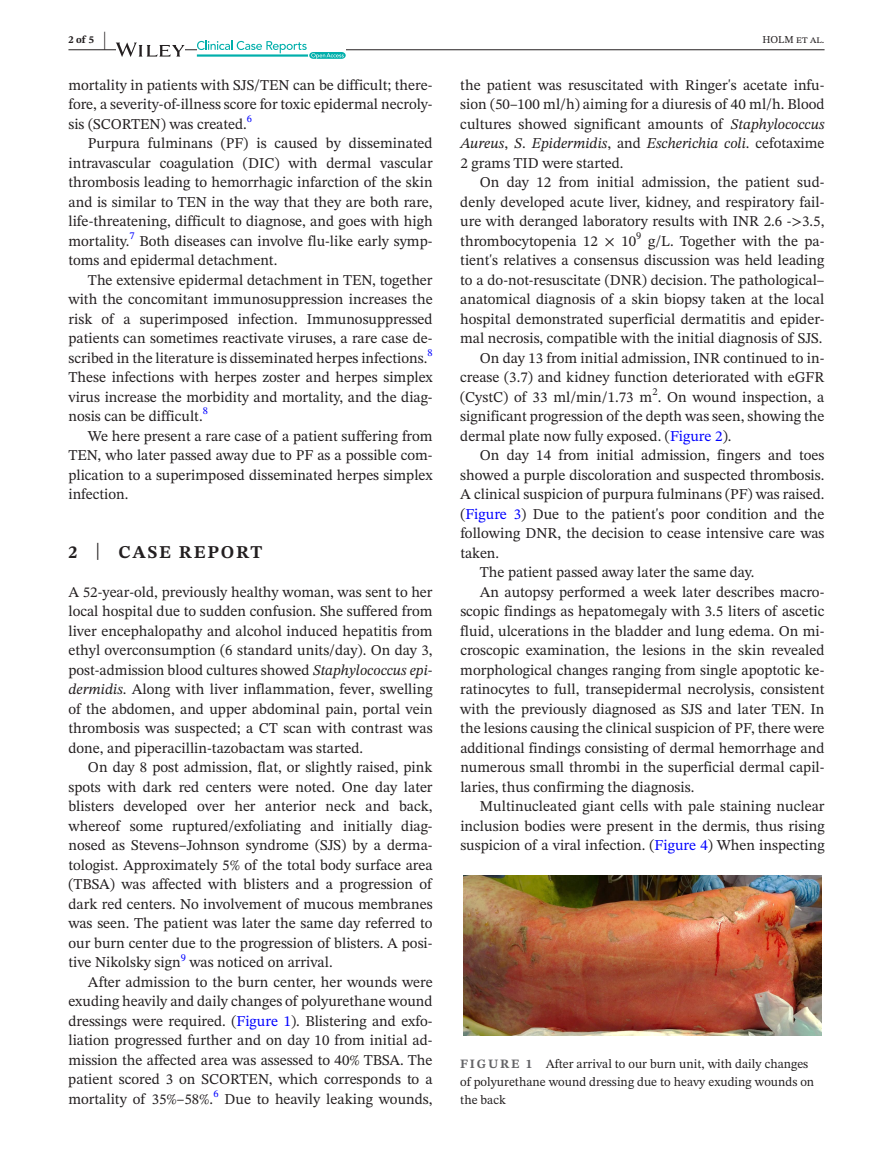
<style>
.page{position:relative;width:893px;height:1174px;background:#fff}
.page>*{position:absolute;margin:0;border:0;box-sizing:border-box;transform-origin:0 0}
.t1{font:700 18px "STIX Two Text";letter-spacing:.1em;color:#231f20}
.t2{font:15px/19.5px "STIX Two Text";color:#231f20;text-align:justify}
.t3{font:12.75px/18px "STIX Two Text";color:#231f20}
.t4{font:10.5px "STIX Two Text";color:#231f20}
.t5{font:700 10.5px "STIX Two Text";color:#231f20}
.t6{font:10.5px "STIX Two Text";color:#00f}
.s1{font-size:21px}
.s2{font-style:italic}
.s3{color:#00f}
.s4{font-weight:400;font-size:23.7px}
.s5{font-weight:700;color:#636366}
</style>
<div class="page">
<hr style="left:68px;top:49px;width:756px;height:1px;background:#231f20">
<svg style="left:116px;top:43px;width:69px;height:14px"></svg>
<svg style="left:197px;top:41px;width:149px;height:18px"></svg>
<img style="left:464px;top:875px;width:357px;height:160px">
<p class="t5" style="left:68px;top:32px;width:39px">2 of 5 <span class="s1">|</span></p>
<p class="t4" style="left:762px;top:32px;width:64px">HOLM et al.</p>
<p class="t2" style="left:68px;top:75px;width:366px">mortality in patients with SJS/TEN can be difficult; there&shy;fore, a severity-of-illness score for toxic epidermal necroly&shy;sis (SCORTEN) was created.</p>
<p class="t2" style="left:460px;top:75px;width:366px">the patient was resuscitated with Ringer's acetate infu&shy;sion (50–100 ml/h) aiming for a diuresis of 40 ml/h. Blood cultures showed significant amounts of <span class="s2">Staphylococcus Aureus</span>, <span class="s2">S</span>. <span class="s2">Epidermidis</span>, and <span class="s2">Escherichia coli</span>. cefotaxime 2 grams TID were started.</p>
<p class="t2" style="left:460px;top:172px;width:366px;text-indent:20px">On day 12 from initial admission, the patient sud&shy;denly developed acute liver, kidney, and respiratory fail&shy;ure with deranged laboratory results with INR 2.6 -&gt;3.5, thrombocytopenia 12 × 10<sup>9</sup></p>
<p class="t6" style="left:247px;top:111px;width:7px">6</p>
<p class="t2" style="left:68px;top:133px;width:366px;text-indent:20px">Purpura fulminans (PF) is caused by disseminated intravascular coagulation (DIC) with dermal vascular thrombosis leading to hemorrhagic infarction of the skin and is similar to TEN in the way that they are both rare, life-threatening, difficult to diagnose, and goes with high mortality.</p>
<p class="t6" style="left:130px;top:228px;width:7px">7</p>
<p class="t2" style="left:68px;top:231px;width:366px;text-indent:71px">Both diseases can involve flu-like early symp&shy;toms and epidermal detachment.</p>
<p class="t2" style="left:68px;top:270px;width:366px;text-indent:20px">The extensive epidermal detachment in TEN, together with the concomitant immunosuppression increases the risk of a superimposed infection. Immunosuppressed patients can sometimes reactivate viruses, a rare case de&shy;scribed in the literature is disseminated herpes infections.</p>
<p class="t2" style="left:460px;top:231px;width:366px;text-align:right">g/L. Together with the pa-<br>tient's relatives a consensus discussion was held leading to a do-not-resuscitate (DNR) decision. The pathological– anatomical diagnosis of a skin biopsy taken at the local hospital demonstrated superficial dermatitis and epider&shy;mal necrosis, compatible with the initial diagnosis of SJS.<br>On day 13 from initial admission, INR continued to in&shy;crease (3.7) and kidney function deteriorated with eGFR (CystC) of 33 ml/min/1.73 m . On wound inspection, a</p>
<p class="t6" style="left:427px;top:345px;width:7px">8</p>
<p class="t2" style="left:68px;top:367px;width:366px">These infections with herpes zoster and herpes simplex virus increase the morbidity and mortality, and the diag&shy;nosis can be difficult.</p>
<p class="t4" style="left:653px;top:384px;width:7px">2</p>
<p class="t2" style="left:460px;top:406px;width:366px">significant progression of the depth was seen, showing the dermal plate now fully exposed. (<span class="s3">Figure 2</span>).</p>
<p class="t2" style="left:480px;top:445px;width:346px">On day 14 from initial admission, fingers and toes</p>
<p class="t2" style="left:460px;top:465px;width:366px">showed a purple discoloration and suspected thrombosis.</p>
<p class="t2" style="left:460px;top:484px;width:366px">A clinical suspicion of purpura fulminans (PF) was raised.</p>
<p class="t2" style="left:460px;top:504px;width:366px">(<span class="s3">Figure 3</span>) Due to the patient's poor condition and the</p>
<p class="t2" style="left:460px;top:523px;width:366px">following DNR, the decision to cease intensive care was</p>
<p class="t2" style="left:460px;top:543px;width:40px">taken.</p>
<p class="t2" style="left:480px;top:562px;width:276px">The patient passed away later the same day.</p>
<p class="t2" style="left:480px;top:582px;width:346px">An autopsy performed a week later describes macro-</p>
<p class="t2" style="left:460px;top:601px;width:366px">scopic findings as hepatomegaly with 3.5 liters of ascetic</p>
<p class="t2" style="left:460px;top:621px;width:366px">fluid, ulcerations in the bladder and lung edema. On mi-</p>
<p class="t2" style="left:460px;top:640px;width:366px">croscopic examination, the lesions in the skin revealed</p>
<p class="t2" style="left:460px;top:660px;width:366px">morphological changes ranging from single apoptotic ke-</p>
<p class="t2" style="left:460px;top:679px;width:366px">ratinocytes to full, transepidermal necrolysis, consistent</p>
<p class="t2" style="left:460px;top:699px;width:366px">with the previously diagnosed as SJS and later TEN. In</p>
<p class="t2" style="left:460px;top:718px;width:366px">the lesions causing the clinical suspicion of PF, there were</p>
<p class="t2" style="left:460px;top:738px;width:366px">additional findings consisting of dermal hemorrhage and</p>
<p class="t2" style="left:460px;top:757px;width:366px">numerous small thrombi in the superficial dermal capil-</p>
<p class="t2" style="left:460px;top:777px;width:236px">laries, thus confirming the diagnosis.</p>
<p class="t2" style="left:480px;top:796px;width:346px">Multinucleated giant cells with pale staining nuclear</p>
<p class="t2" style="left:460px;top:816px;width:366px">inclusion bodies were present in the dermis, thus rising</p>
<p class="t2" style="left:460px;top:835px;width:366px">suspicion of a viral infection. (<span class="s3">Figure 4</span>) When inspecting</p>
<p class="t6" style="left:203px;top:403px;width:7px">8</p>
<p class="t2" style="left:68px;top:426px;width:366px;text-indent:20px">We here present a rare case of a patient suffering from TEN, who later passed away due to PF as a possible com&shy;plication to a superimposed disseminated herpes simplex infection.</p>
<p class="t1" style="left:68px;top:539px;width:195px">2 <span class="s4">|</span> CASE REPORT</p>
<p class="t2" style="left:68px;top:582px;width:366px">A 52-year-old, previously healthy woman, was sent to her local hospital due to sudden confusion. She suffered from liver encephalopathy and alcohol induced hepatitis from ethyl overconsumption (6 standard units/day). On day 3, post-admission blood cultures showed <span class="s2">Staphylococcus epi&shy;dermidis</span>. Along with liver inflammation, fever, swelling of the abdomen, and upper abdominal pain, portal vein thrombosis was suspected; a CT scan with contrast was done, and piperacillin-tazobactam was started.</p>
<p class="t2" style="left:68px;top:757px;width:366px;text-indent:20px">On day 8 post admission, flat, or slightly raised, pink spots with dark red centers were noted. One day later blisters developed over her anterior neck and back, whereof some ruptured/exfoliating and initially diag&shy;nosed as Stevens–Johnson syndrome (SJS) by a derma&shy;tologist. Approximately 5% of the total body surface area (TBSA) was affected with blisters and a progression of dark red centers. No involvement of mucous membranes was seen. The patient was later the same day referred to our burn center due to the progression of blisters. A posi&shy;tive Nikolsky sign<sup>9</sup> was noticed on arrival.</p>
<p class="t2" style="left:68px;top:972px;width:366px;text-indent:20px">After admission to the burn center, her wounds were exuding heavily and daily changes of polyurethane wound dressings were required. (<span class="s3">Figure 1</span>). Blistering and exfo&shy;liation progressed further and on day 10 from initial ad&shy;mission the affected area was assessed to 40% TBSA. The patient scored 3 on SCORTEN, which corresponds to a mortality of 35%–58%.</p>
<p class="t3" style="left:460px;top:1054px;width:355px"><span class="s5">FIGURE 1</span> After arrival to our burn unit, with daily changes of polyurethane wound dressing due to heavy exuding wounds on the back</p>
<p class="t6" style="left:213px;top:1086px;width:7px">6</p>
<p class="t2" style="left:224px;top:1089px;width:210px">Due to heavily leaking wounds,</p>
</div>
